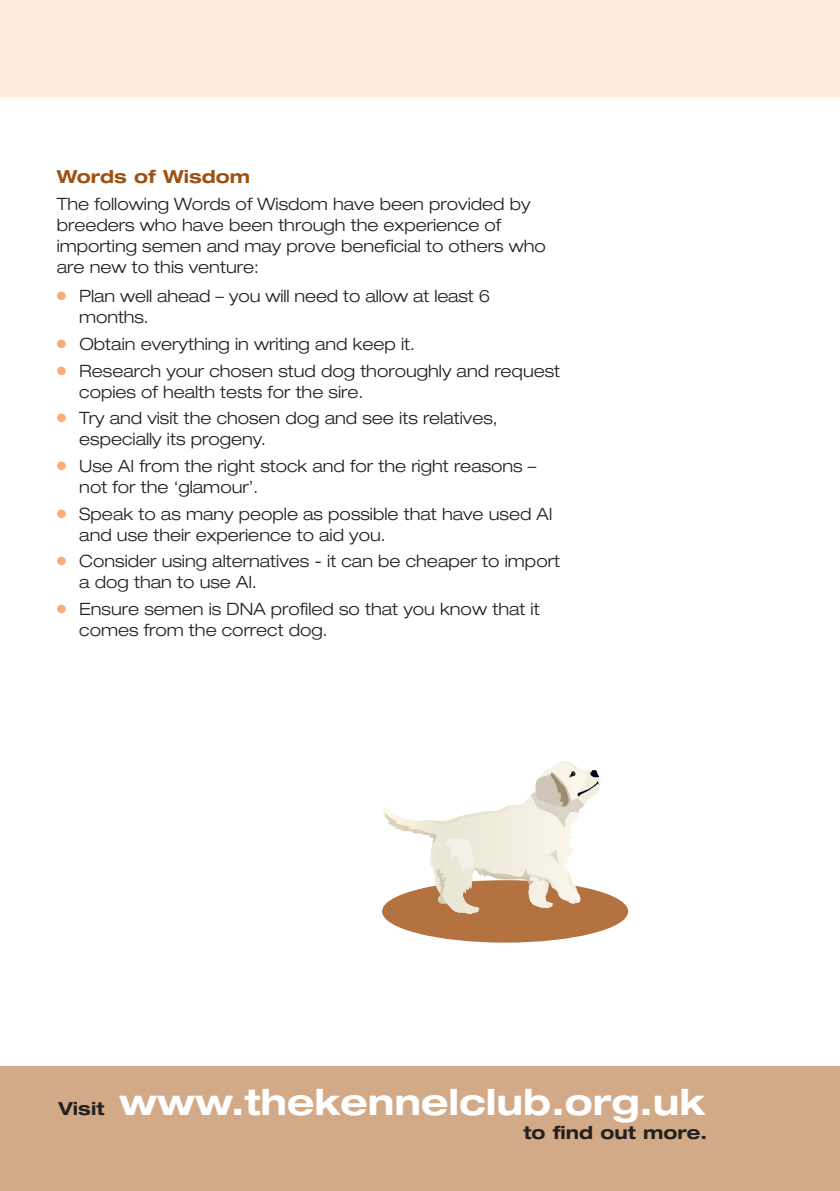
<style>
.page{position:relative;width:840px;height:1191px;background:#fff}
.page>*{position:absolute;margin:0;border:0;box-sizing:border-box;transform-origin:0 0}
.t1{font:700 expanded 36px "Helvetica Neue LT Std";color:#fff}
.t2{font:700 expanded 18px "Helvetica Neue LT Std";color:#231f20}
.t3{font:700 expanded 18px "Helvetica Neue LT Std";color:#9d5112}
.t4{font:300 expanded 17px/21px "Helvetica Neue LT Std";color:#231f20}
.s1{color:#f9ab7a}
.s2{font-size:18px;color:#231f20}
</style>
<div class="page">
<div style="left:0;top:0;width:839px;height:96px;background:#feebdd"></div>
<svg style="left:382px;top:761px;width:245px;height:181px"></svg>
<div style="left:0;top:1066px;width:839px;height:125px;background:#d3aa87"></div>
<p class="t3" style="left:57px;top:170px;width:195px">Words of Wisdom</p>
<p class="t4" style="left:57px;top:195px;width:490px">The following Words of Wisdom have been provided by breeders who have been through the experience of importing semen and may prove beneficial to others who are new to this venture:</p>
<p class="t4" style="left:79px;top:287px;width:412px;text-indent:-23px"><span class="s1">●</span> Plan well ahead – you will need to allow at least 6 months.</p>
<p class="t4" style="left:57px;top:335px;width:359px"><span class="s1">●</span> Obtain everything in writing and keep it.</p>
<p class="t4" style="left:79px;top:362px;width:482px;text-indent:-23px"><span class="s1">●</span> Research your chosen stud dog thoroughly and request copies of health tests for the sire.</p>
<p class="t4" style="left:79px;top:409px;width:419px;text-indent:-23px"><span class="s1">●</span> Try and visit the chosen dog and see its relatives, especially its progeny.</p>
<p class="t4" style="left:79px;top:457px;width:458px;text-indent:-23px"><span class="s1">●</span> Use AI from the right stock and for the right reasons – not for the ‘glamour’.</p>
<p class="t4" style="left:79px;top:505px;width:474px;text-indent:-23px"><span class="s1">●</span> Speak to as many people as possible that have used AI and use their experience to aid you.</p>
<p class="t4" style="left:79px;top:552px;width:482px;text-indent:-23px"><span class="s1">●</span> Consider using alternatives - it can be cheaper to import a dog than to use AI.</p>
<p class="t4" style="left:79px;top:600px;width:461px;text-indent:-23px"><span class="s1">●</span> Ensure semen is DNA profiled so that you know that it comes from the correct dog.</p>
<h1 class="t1" style="left:59px;top:1088px;width:648px"><span class="s2">Visit</span> www.thekennelclub.org.uk</h1>
<p class="t2" style="left:523px;top:1125px;width:185px">to find out more.</p>
</div>
